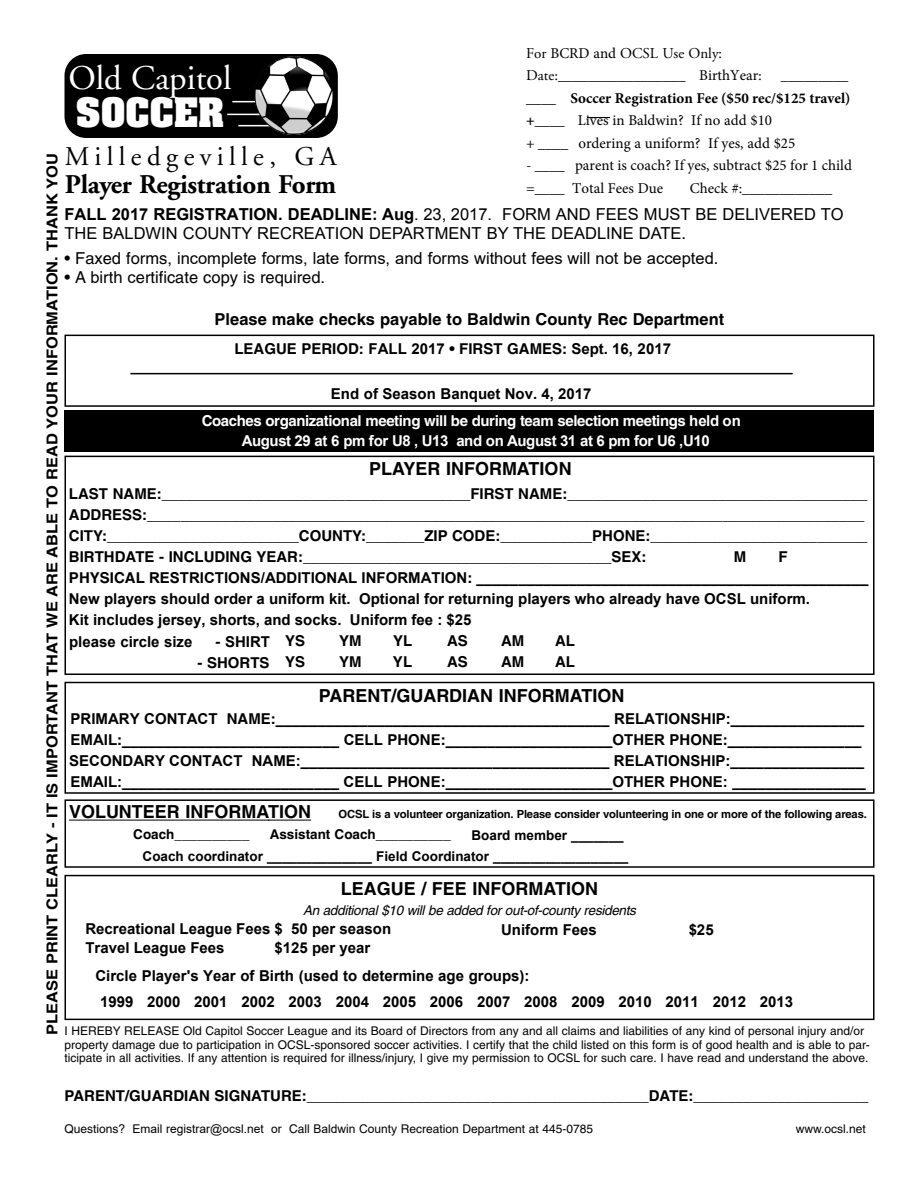
<style>
.page{position:relative;width:918px;height:1188px;background:#fff}
.page>*{position:absolute;margin:0;border:0;box-sizing:border-box;transform-origin:0 0}
.t1{font:34.5px "Adobe Garamond";color:#fff}
.t2{font:700 34.5px "Aachen";color:#fff}
.t3{font:700 27px "Adobe Garamond";letter-spacing:-.01em;color:#000}
.t4{font:27px "Adobe Garamond";letter-spacing:.2em;color:#000}
.t5{font:700 18px "Helvetica";color:#000}
.t6{font:16.5px/19.8px "Arial";color:#000}
.t7{font:700 16.5px "Helvetica";color:#000}
.t8{font:16.5px "Helvetica";color:#000}
.t9{font:700 15px/21.1px "Arial";color:#000}
.t10{font:700 15px/21px "Helvetica";color:#000}
.t11{font:15px/22.5px "Minion Pro";color:#000}
.t12{font:700 15px "Helvetica";color:#000;scale:1.1 1}
.t13{font:700 15px "Helvetica";letter-spacing:-.03em;color:#fff}
.t14{font:15px/22.5px "Adobe Garamond";color:#000}
.t15{font:700 15px "Arial";letter-spacing:-.03em;color:#fff}
.t16{font:700 15px "Arial";color:#000}
.t17{font:700 13.5px/21px "Arial";color:#000}
.t18{font:italic 13.5px "Helvetica";letter-spacing:-.02em;color:#000}
.t19{font:700 13.5px "Helvetica";color:#000}
.t20{font:12px/13.5px "Helvetica";color:#000}
.t21{font:700 11.25px "Helvetica";letter-spacing:-.015em;color:#000}
.s1{font-family:"Minion Pro"}
.s2{font-weight:700}
.s3{font-style:inherit}
.s4{font-family:"Helvetica"}
.s5{font-family:"Arial"}
</style>
<div class="page">
<div style="left:64px;top:54px;width:274px;height:84px;background:#000;border-radius:22px"></div>
<hr style="left:238px;top:125px;width:68px;height:1px;background:#fff">
<hr style="left:227px;top:114px;width:68px;height:1px;background:#fff">
<hr style="left:232px;top:101px;width:68px;height:1px;background:#fff">
<img style="left:255px;top:56px;width:78px;height:79px">
<div style="left:64px;top:335px;width:810px;height:72px;border:2px solid #000"></div>
<div style="left:64px;top:456px;width:810px;height:219px;border:2px solid #000"></div>
<div style="left:64px;top:682px;width:810px;height:112px;border:2px solid #000"></div>
<div style="left:64px;top:875px;width:810px;height:145px;border:2px solid #000"></div>
<hr style="left:69px;top:820px;width:200px;height:1px;background:#000">
<hr style="left:268px;top:820px;width:43px;height:1px;background:#000">
<div style="left:64px;top:799px;width:810px;height:69px;border:2px solid #000"></div>
<div style="left:64px;top:411px;width:810px;height:41px;background:#000"></div>
<hr style="left:130px;top:373px;width:663px;height:1px;background:#000">
<p class="t14" style="left:526px;top:43px;width:237px">For <span class="s1">BCRD and</span> OCSL Use Only<span class="s1">:<br></span>Date:_________________ <span class="s1">BirthYear</span>:</p>
<h1 class="t1" style="left:69px;top:64px;width:165px">Old Capitol</h1>
<h1 class="t2" style="left:76px;top:95px;width:150px">SOCCER</h1>
<h2 class="t4" style="left:65px;top:145px;width:273px">Milledgeville, GA</h2>
<h2 class="t3" style="left:65px;top:174px;width:273px">Player Registration Form</h2>
<p class="t6" style="left:64px;top:204px;width:781px"><span class="s2">FALL</span> <span class="s2">2017 REGISTRATION. DEADLINE:</span> <span class="s2">Aug</span>. <span class="s3">23, 2017.</span> FORM AND FEES MUST BE DELIVERED TO<br>THE BALDWIN COUNTY RECREATION DEPARTMENT BY THE DEADLINE DATE<span class="s4">.</span></p>
<p class="t6" style="left:64px;top:248px;width:655px"><span class="s4">• Faxed forms</span>, incomplete forms, late forms, and forms without fees will not be accepted<span class="s4">.</span></p>
<p class="t8" style="left:64px;top:271px;width:262px">• A <span class="s5">b</span>irth <span class="s5">c</span>ertificate copy is required.</p>
<p class="t7" style="left:215px;top:313px;width:511px">Please make checks payable to Baldwin County Rec Department</p>
<p class="t14" style="left:781px;top:66px;width:69px">_________</p>
<p class="t11" style="left:526px;top:87px;width:326px">_<span class="s2">___ Soccer Registration Fee ($50 rec/$125 travel) +____</span> Lives in Baldwin? If no add $10<br>+ ____ ordering a uniform? If yes, add $25</p>
<p class="t11" style="left:526px;top:154px;width:327px">- ____ parent is coach? If yes, subtract $25 for 1 child =____ Total Fees Due</p>
<p class="t12" style="left:46px;top:1035px;width:804px;rotate:-90deg">PLEASE PRINT CLEARLY - IT IS IMPORTANT THAT WE ARE ABLE TO READ YOUR INFORMATION. THANK YOU</p>
<p class="t11" style="left:690px;top:177px;width:144px">Check #:____________</p>
<p class="t10" style="left:234px;top:340px;width:438px">LEAGUE PERIOD: <span class="s5">FALL</span> <span class="s5">2017</span> • FIRST GAMES: <span class="s5">Sept. 16</span><span class="s5">, 2017</span></p>
<p class="t9" style="left:331px;top:384px;width:262px">End of Season Banquet <span class="s3">Nov. 4, 2017</span></p>
<p class="t13" style="left:202px;top:415px;width:541px">Coaches organizational meeting will be during team selection meetings <span class="s5">held on</span></p>
<p class="t15" style="left:242px;top:431px;width:469px">August 29 <span class="s3">at 6 pm for U</span>8 , <span class="s3">U</span>13 <span class="s3">and on</span> August 31 <span class="s3">at</span> 6 <span class="s3">pm for U</span>6 ,U10</p>
<p class="t5" style="left:369px;top:462px;width:204px">PLAYER INFORMATION</p>
<p class="t10" style="left:69px;top:485px;width:800px">LAST NAME:_____________________________________FIRST NAME:____________________________________ ADDRESS:______________________________________________________________________________________ CITY:_______________________COUNTY:_______ZIP CODE:___________PHONE:__________________________ BIRTHDATE - INCLUDING YEAR:_____________________________________SEX:</p>
<p class="t10" style="left:734px;top:548px;width:14px">M</p>
<p class="t10" style="left:778px;top:548px;width:11px">F</p>
<p class="t9" style="left:69px;top:567px;width:801px"><span class="s4">PHYSICAL</span> RESTRICTIONS/ADDITIONAL INFORMATION<span class="s4">:</span> _______________________________________________ New players should order a uniform kit. Optional for returning players who already have OCSL uniform.<br>Kit includes jersey, shorts, and socks. Uniform fee : $25<br>please circle size</p>
<p class="t9" style="left:215px;top:631px;width:91px"><span class="s4">-</span> SHIRT <span class="s4">YS</span></p>
<p class="t10" style="left:339px;top:632px;width:24px">YM</p>
<p class="t10" style="left:393px;top:632px;width:21px">YL</p>
<p class="t10" style="left:447px;top:632px;width:22px">AS</p>
<p class="t10" style="left:501px;top:632px;width:25px">AM</p>
<p class="t10" style="left:555px;top:632px;width:21px">AL</p>
<p class="t10" style="left:198px;top:653px;width:109px">- SHORTS YS</p>
<p class="t10" style="left:339px;top:653px;width:24px">YM</p>
<p class="t10" style="left:393px;top:653px;width:21px">YL</p>
<p class="t10" style="left:447px;top:653px;width:22px">AS</p>
<p class="t10" style="left:501px;top:653px;width:25px">AM</p>
<p class="t10" style="left:555px;top:653px;width:21px">AL</p>
<p class="t5" style="left:319px;top:688px;width:307px">PARENT/GUARDIAN INFORMATION</p>
<p class="t9" style="left:69px;top:709px;width:798px">PRIMARY CONTACT <span class="s4">NAME:</span>________________________________________ RELATIONSHIP:________________ EMAIL<span class="s4">:</span>__________________________ CELL P<span class="s4">HONE:</span>____________________OTHER P<span class="s4">HONE:</span>________________ <span class="s3">SECONDARY</span> CONTACT NAME:______________<span class="s3">_______________________</span> RELATIONSHIP:________________ EMAIL:__________________________ CELL PHONE:____________________OTHER PHONE: ________________</p>
<p class="t5" style="left:69px;top:805px;width:244px">VOLUNTEER INFORMATION</p>
<p class="t21" style="left:339px;top:810px;width:530px">OCSL is a volunteer organization. Please consider volunteering in one or more of the following areas.</p>
<p class="t19" style="left:133px;top:829px;width:118px">Coach__________</p>
<p class="t19" style="left:270px;top:829px;width:183px">Assistant Coach__________</p>
<p class="t17" style="left:143px;top:824px;width:487px;text-indent:329px">Board member _______<br>Coach coordinator ______________ Field Coordinator __________________</p>
<p class="t5" style="left:341px;top:882px;width:259px">LEAGUE / FEE INFORMATION</p>
<p class="t18" style="left:303px;top:905px;width:334px">An additional $10 will be added for out-of-county residents</p>
<p class="t9" style="left:85px;top:918px;width:307px">Recreational League Fees $ 50 per season</p>
<p class="t9" style="left:501px;top:919px;width:97px">Uniform Fees</p>
<p class="t16" style="left:689px;top:919px;width:26px">$<span class="s3">2</span>5</p>
<p class="t9" style="left:85px;top:938px;width:141px">Travel League Fees</p>
<p class="t9" style="left:95px;top:934px;width:436px;line-height:27.8px;text-indent:179px">$125 per year<br>Circle Player's Year of Birth (used to determine age groups):</p>
<p class="t9" style="left:100px;top:991px;width:695px">1999 2000 2001 2002 2003 2004 2005 2006 2007 2008 2009 2010 2011 2012 2013</p>
<p class="t20" style="left:64px;top:1025px;width:807px">I HEREBY RELEASE Old Capitol Soccer League and its Board of Directors from any and all claims and liabilities of any kind of personal injury and/or property damage due to participation in OCSL-sponsored soccer activities. I certify that the child listed on this form is of good health and is able to par&shy;ticipate in all activities. If any attention is required for illness/injury, I give my permission to OCSL for such care. I have read and understand the above.</p>
<p class="t10" style="left:64px;top:1087px;width:806px">PARENT/GUARDIAN SIGNATURE:_________________________________________DATE:_____________________</p>
<p class="t20" style="left:64px;top:1123px;width:530px">Questions<span class="s5">? Email registrar@ocsl.net or</span> Call <span class="s5">Baldwin County</span> Recreation Department at 445-0785</p>
<p class="t20" style="left:796px;top:1123px;width:72px">www.ocsl.net</p>
</div>
